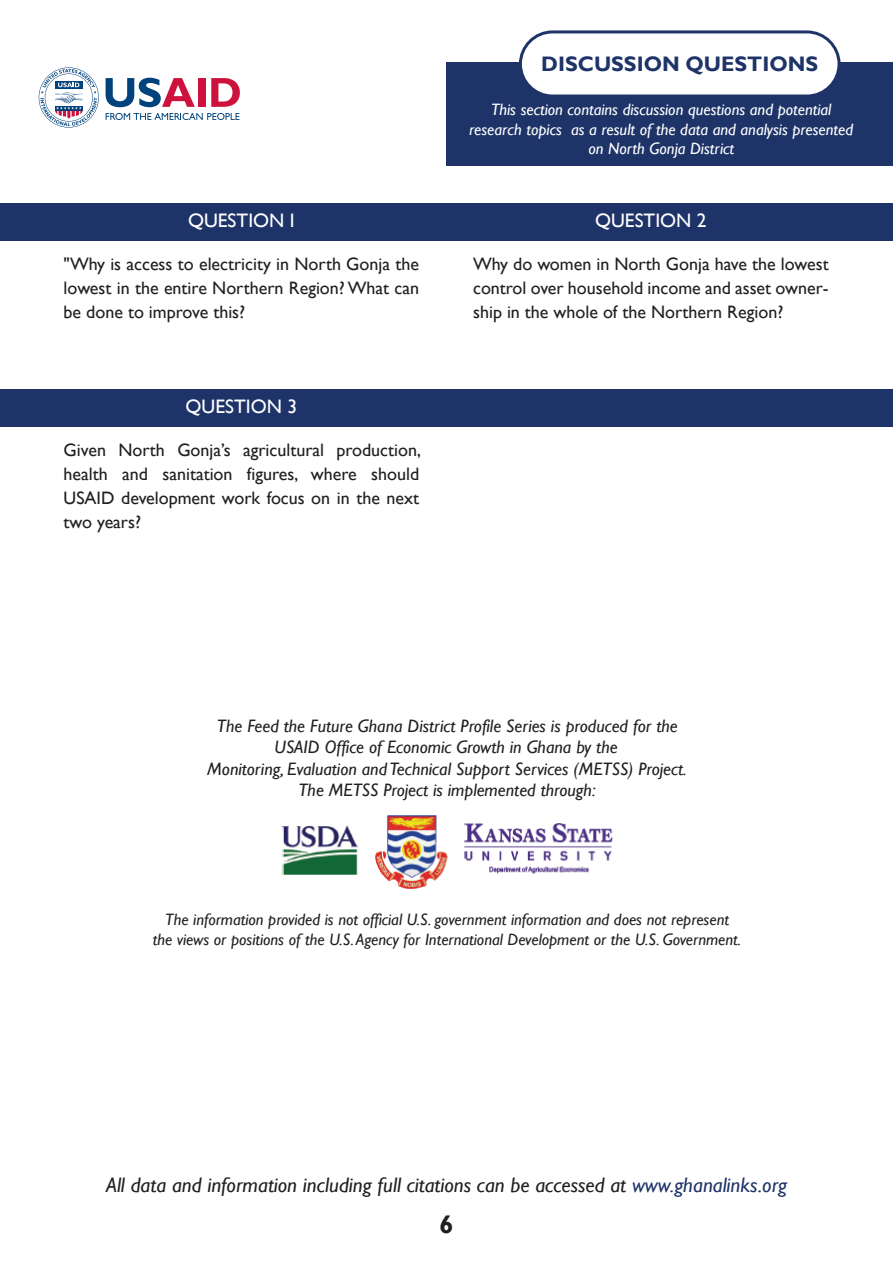
<style>
.page{position:relative;width:893px;height:1263px;background:#fff}
.page>*{position:absolute;margin:0;border:0;box-sizing:border-box;transform-origin:0 0}
.t1{font:700 25.5px "Gill Sans";color:#231f20}
.t2{font:italic 21px "Gill Sans";color:#231f20}
.t3{font:700 21px "Gill Sans";color:#1e3468}
.t4{font:19.5px "Gill Sans";color:#fff}
.t5{font:18px/24px "Gill Sans";color:#231f20;text-align:justify}
.t6{font:italic 18px/21.6px "Gill Sans";color:#231f20;text-align:center}
.t7{font:italic 16.5px/19.8px "Gill Sans";color:#231f20;text-align:center}
.t8{font:italic 16.5px/19.8px "Gill Sans";color:#fff;text-align:center}
.s1{color:#1e3468}
</style>
<div class="page">
<svg style="left:106px;top:113px;width:134px;height:7px"></svg>
<svg style="left:106px;top:78px;width:89px;height:29px"></svg>
<div style="left:198px;top:78px;width:7px;height:29px;background:#cd123d"></div>
<svg style="left:211px;top:78px;width:29px;height:29px"></svg>
<svg style="left:39px;top:67px;width:60px;height:61px"></svg>
<div style="left:446px;top:63px;width:447px;height:103px;background:#1e3468"></div>
<div style="left:520px;top:32px;width:319px;height:64px;background:#fff;border-radius:32px"></div>
<div style="left:519px;top:30px;width:321px;height:68px;border:3px solid #1e3468;border-radius:32px"></div>
<div style="left:0;top:389px;width:893px;height:37px;background:#1e3468"></div>
<div style="left:0;top:203px;width:893px;height:37px;background:#1e3468"></div>
<img style="left:281px;top:815px;width:332px;height:74px">
<p class="t3" style="left:541px;top:51px;width:278px">DISCUSSION QUESTIONS</p>
<p class="t8" style="left:469px;top:99px;width:385px">This section contains discussion questions and potential research topics as a result of the data and analysis presented on North Gonja District</p>
<p class="t4" style="left:188px;top:209px;width:108px">QUESTION I</p>
<p class="t4" style="left:595px;top:209px;width:113px">QUESTION 2</p>
<p class="t5" style="left:64px;top:252px;width:357px">"Why is access to electricity in North Gonja the lowest in the entire Northern Region? What can be done to improve this?</p>
<p class="t4" style="left:186px;top:395px;width:113px">QUESTION 3</p>
<p class="t5" style="left:64px;top:438px;width:359px">Given North Gonja’s agricultural production, health and sanitation figures, where should USAID development work focus on in the next two years?</p>
<p class="t5" style="left:473px;top:252px;width:357px">Why do women in North Gonja have the lowest control over household income and asset owner&shy;ship in the whole of the Northern Region?</p>
<p class="t6" style="left:207px;top:715px;width:481px">The Feed the Future Ghana District Profile Series is produced for the USAID Office of Economic Growth in Ghana by the<br>Monitoring, Evaluation and Technical Support Services (METSS) Project.<br>The METSS Project is implemented through:</p>
<p class="t7" style="left:153px;top:910px;width:590px">The information provided is not official U.S. government information and does not represent<br>the views or positions of the U.S. Agency for International Development or the U.S. Government.</p>
<p class="t2" style="left:106px;top:1173px;width:683px">All data and information including full citations can be accessed at <span class="s1">www.ghanalinks.org</span></p>
<h1 class="t1" style="left:439px;top:1209px;width:16px">6</h1>
</div>
